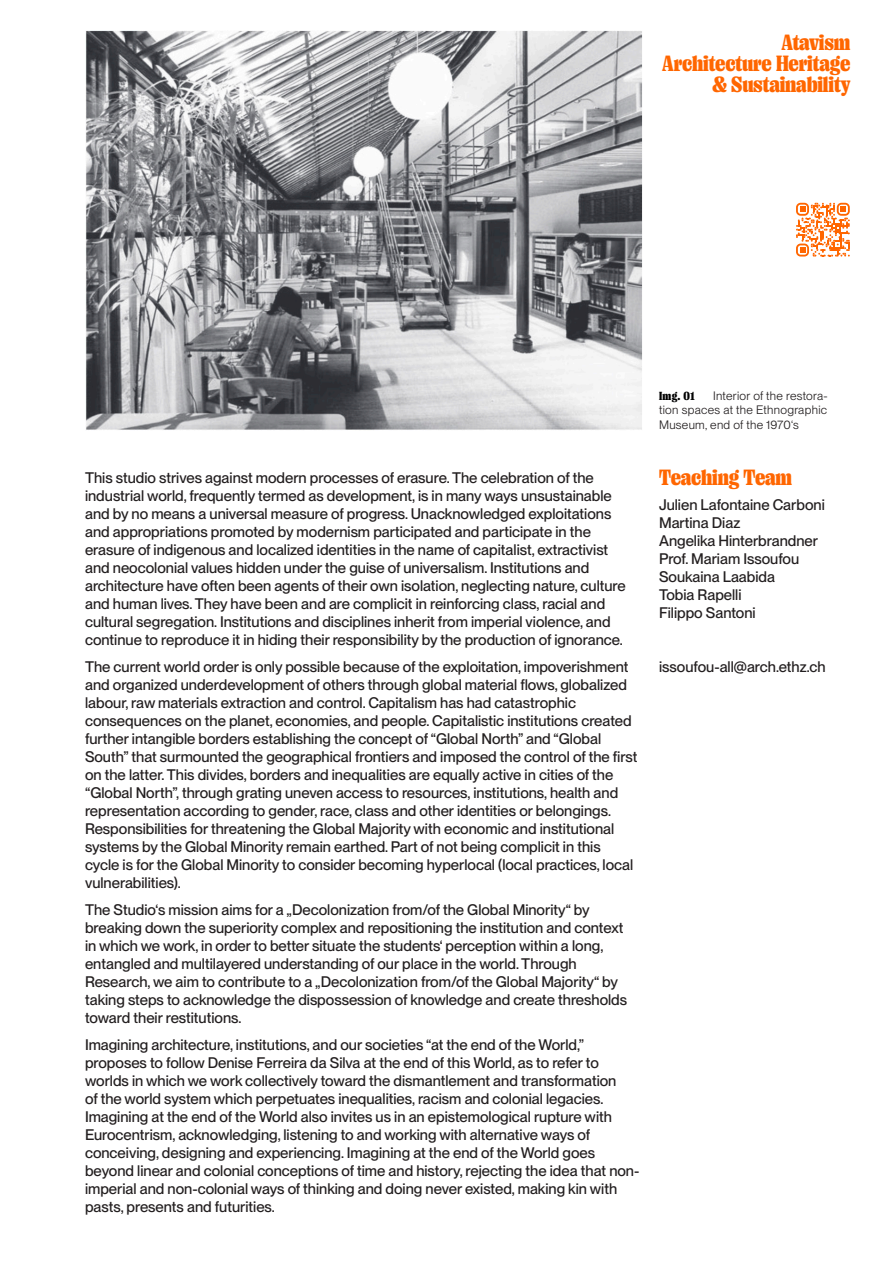
<style>
.page{position:relative;width:893px;height:1263px;background:#fff}
.page>*{position:absolute;margin:0;border:0;box-sizing:border-box;transform-origin:0 0}
.t1{font:900 22.5px/21px "PP Right Serif Compact";letter-spacing:-.01em;color:#f60;text-align:right}
.REG_Fliesstext_regular{font:500 15px/18px "PP Neue Montreal";color:#231f20}
.t2{font:12px/14.4px "PP Neue Montreal";letter-spacing:.025em;color:#231f20;text-align:justify}
.t3{font:900 12px "PP Right Serif Compact";color:#000}
</style>
<div class="page">
<img style="left:85px;top:31px;width:557px;height:399px">
<div style="left:795px;top:201px;width:55px;height:58px;background:linear-gradient(to right,#fff,#fff)"></div>
<svg style="left:796px;top:203px;width:54px;height:54px"></svg>
<h1 class="t1" style="left:662px;top:32px;width:190px">Atavism<br>Architecture Heritage &amp; Sustainability</h1>
<p class="REG_Fliesstext_regular" style="left:85px;top:468px;width:542px">This studio strives against modern processes of erasure. The celebration of the industrial world, frequently termed as development, is in many ways unsustainable and by no means a universal measure of progress. Unacknowledged exploitations and appropriations promoted by modernism participated and participate in the erasure of indigenous and localized identities in the name of capitalist, extractivist and neocolonial values hidden under the guise of universalism. Institutions and architecture have often been agents of their own isolation, neglecting nature, culture and human lives. They have been and are complicit in reinforcing class, racial and cultural segregation. Institutions and disciplines inherit from imperial violence, and continue to reproduce it in hiding their responsibility by the production of ignorance.</p>
<p class="REG_Fliesstext_regular" style="left:85px;top:657px;width:554px">The current world order is only possible because of the exploitation, impoverishment and organized underdevelopment of others through global material flows, globalized labour, raw materials extraction and control. Capitalism has had catastrophic consequences on the planet, economies, and people. Capitalistic institutions created further intangible borders establishing the concept of “Global North” and “Global South” that surmounted the geographical frontiers and imposed the control of the first on the latter. This divides, borders and inequalities are equally active in cities of the “Global North”, through grating uneven access to resources, institutions, health and representation according to gender, race, class and other identities or belongings.<br>Responsibilities for threatening the Global Majority with economic and institutional systems by the Global Minority remain earthed. Part of not being complicit in this cycle is for the Global Minority to consider becoming hyperlocal (local practices, local vulnerabilities).</p>
<p class="REG_Fliesstext_regular" style="left:85px;top:900px;width:544px">The Studio‘s mission aims for a „Decolonization from/of the Global Minority“ by breaking down the superiority complex and repositioning the institution and context in which we work, in order to better situate the students‘ perception within a long, entangled and multilayered understanding of our place in the world. Through Research, we aim to contribute to a „Decolonization from/of the Global Majority“ by taking steps to acknowledge the dispossession of knowledge and create thresholds toward their restitutions.</p>
<p class="REG_Fliesstext_regular" style="left:85px;top:1035px;width:556px">Imagining architecture, institutions, and our societies “at the end of the World,” proposes to follow Denise Ferreira da Silva at the end of this World, as to refer to worlds in which we work collectively toward the dismantlement and transformation<br>of the world system which perpetuates inequalities, racism and colonial legacies.<br>Imagining at the end of the World also invites us in an epistemological rupture with Eurocentrism, acknowledging, listening to and working with alternative ways of conceiving, designing and experiencing. Imagining at the end of the World goes beyond linear and colonial conceptions of time and history, rejecting the idea that non&shy;imperial and non-colonial ways of thinking and doing never existed, making kin with pasts, presents and futurities.</p>
<p class="t2" style="left:659px;top:388px;width:170px;text-indent:54px">Interior of the restora&shy;tion spaces at the Ethnographic Museum, end of the 1970‘s</p>
<p class="t1" style="left:659px;top:467px;width:135px">Teaching Team</p>
<p class="REG_Fliesstext_regular" style="left:659px;top:495px;width:167px">Julien Lafontaine Carboni<br>Martina Diaz<br>Angelika Hinterbrandner<br>Prof. Mariam Issoufou<br>Soukaina Laabida<br>Tobia Rapelli<br>Filippo Santoni</p>
<p class="t3" style="left:659px;top:389px;width:37px">Img. 01</p>
<p class="REG_Fliesstext_regular" style="left:659px;top:657px;width:168px">issoufou-all@arch.ethz.ch</p>
</div>
